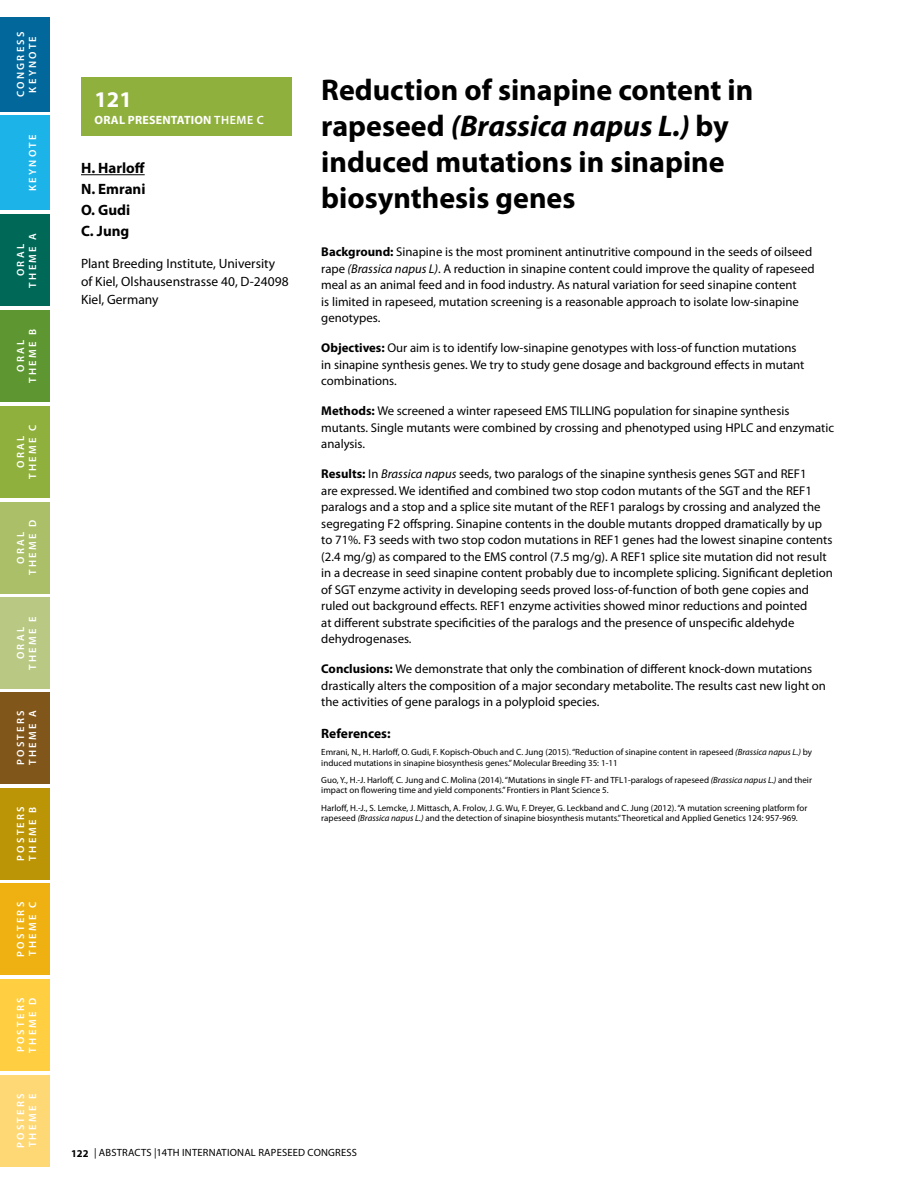
<style>
.page{position:relative;width:918px;height:1188px;background:#fff}
.page>*{position:absolute;margin:0;border:0;box-sizing:border-box;transform-origin:0 0}
.t1{font:700 30px/36px "Myriad Pro";color:#000}
.t2{font:700 22.5px "Myriad Pro";color:#fff}
.t3{font:700 15px/21px "Myriad Pro";color:#000}
.t4{font:13.5px/18px "Myriad Pro";color:#000}
.t5{font:700 13.5px "Myriad Pro";color:#000}
.t6{font:12.75px/16.5px "Myriad Pro";color:#000}
.t7{font:700 12px "Myriad Pro";letter-spacing:.02em;color:#fff}
.t8{font:600 10.5px/12px "Myriad Pro";letter-spacing:.22em;color:#fff;text-align:center}
.t9{font:10.5px "Myriad Pro";letter-spacing:.02em;color:#000}
.t10{font:9px/10.5px "Myriad Pro";color:#000}
.s1{font-weight:600}
.s2{font-style:italic}
.s3{font-weight:700}
</style>
<div class="page">
<div style="left:0;top:17px;width:50px;height:95px;background:#02679a"></div>
<div style="left:0;top:215px;width:50px;height:91px;background:#006857"></div>
<div style="left:0;top:692px;width:50px;height:92px;background:#80561b"></div>
<div style="left:0;top:310px;width:50px;height:92px;background:#5e9732"></div>
<div style="left:0;top:788px;width:50px;height:91px;background:#bc9507"></div>
<div style="left:0;top:406px;width:50px;height:92px;background:#90b03e"></div>
<div style="left:0;top:883px;width:50px;height:92px;background:#eeb111"></div>
<div style="left:0;top:502px;width:50px;height:91px;background:#aabf68"></div>
<div style="left:0;top:979px;width:50px;height:92px;background:#ffce41"></div>
<div style="left:0;top:597px;width:50px;height:92px;background:#b9c984"></div>
<div style="left:0;top:1075px;width:50px;height:92px;background:#ffd876"></div>
<div style="left:0;top:116px;width:50px;height:94px;background:#1cb3e8"></div>
<div style="left:81px;top:78px;width:211px;height:58px;background:#90b03e"></div>
<hr style="left:81px;top:174px;width:64px;height:1px;background:#000">
<p class="t8" style="left:14px;top:97px;width:66px;rotate:-90deg">CONGR ESS<br>KEYNOT E</p>
<p class="t8" style="left:26px;top:191px;width:58px;rotate:-90deg">KEYNOT E</p>
<p class="t8" style="left:14px;top:288px;width:56px;rotate:-90deg">ORAL<br>THEME A</p>
<p class="t8" style="left:14px;top:383px;width:54px;rotate:-90deg">ORAL<br>THEME B</p>
<p class="t8" style="left:14px;top:479px;width:56px;rotate:-90deg">ORAL<br>THEME C</p>
<p class="t8" style="left:14px;top:575px;width:55px;rotate:-90deg">ORAL<br>THEME D</p>
<p class="t8" style="left:14px;top:670px;width:54px;rotate:-90deg">ORAL<br>THEME E</p>
<p class="t8" style="left:14px;top:765px;width:56px;text-align:left;rotate:-90deg">POSTERS<br>THEME A</p>
<p class="t8" style="left:14px;top:861px;width:55px;text-align:left;rotate:-90deg">POSTERS<br>THEME B</p>
<p class="t8" style="left:14px;top:957px;width:56px;text-align:left;rotate:-90deg">POSTERS<br>THEME C</p>
<p class="t8" style="left:14px;top:1053px;width:55px;text-align:left;rotate:-90deg">POSTERS<br>THEME D</p>
<p class="t8" style="left:14px;top:1148px;width:55px;text-align:left;rotate:-90deg">POSTERS<br>THEME E</p>
<h2 class="t2" style="left:94px;top:85px;width:39px">121</h2>
<p class="t7" style="left:95px;top:112px;width:171px">Oral Presentation <span class="s1">THEME C</span></p>
<p class="t3" style="left:81px;top:157px;width:66px">H. Harloff<br>N. Emrani<br>O. Gudi<br>C. Jung</p>
<p class="t4" style="left:81px;top:254px;width:209px">Plant Breeding Institute, University of Kiel, Olshausenstrasse 40, D-24098<br>Kiel, Germany</p>
<h1 class="t1" style="left:321px;top:71px;width:433px">Reduction of sinapine content in rapeseed <span class="s2">(Brassica napus L.)</span> by induced mutations in sinapine biosynthesis genes</h1>
<p class="t6" style="left:321px;top:244px;width:495px"><span class="s3">Background:</span> Sinapine is the most prominent antinutritive compound in the seeds of oilseed rape <span class="s2">(Brassica napus L)</span>. A reduction in sinapine content could improve the quality of rapeseed meal as an animal feed and in food industry. As natural variation for seed sinapine content<br>is limited in rapeseed, mutation screening is a reasonable approach to isolate low-sinapine genotypes.</p>
<p class="t6" style="left:321px;top:340px;width:485px"><span class="s3">Objectives:</span> Our aim is to identify low-sinapine genotypes with loss-of function mutations in sinapine synthesis genes. We try to study gene dosage and background effects in mutant combinations.</p>
<p class="t6" style="left:321px;top:403px;width:232px"><span class="s3">Methods:</span> We screened a winter rapeseed EMS</p>
<p class="t6" style="left:321px;top:403px;width:514px;text-indent:249px">TILLING population for sinapine synthesis mutants. Single mutants were combined by crossing and phenotyped using HPLC and enzymatic analysis.</p>
<p class="t6" style="left:321px;top:466px;width:421px"><span class="s3">Results:</span> In <span class="s2">Brassica napus</span> seeds, two paralogs of the sinapine synthesis genes SGT</p>
<p class="t6" style="left:758px;top:466px;width:50px">and REF1</p>
<p class="t6" style="left:321px;top:482px;width:406px">are expressed. We identified and combined two stop codon mutants of the SGT</p>
<p class="t6" style="left:321px;top:482px;width:513px;text-indent:421px">and the REF1 paralogs and a stop and a splice site mutant of the REF1 paralogs by crossing and analyzed the segregating F2 offspring. Sinapine contents in the double mutants dropped dramatically by up to 71%. F3 seeds with two stop codon mutations in REF1 genes had the lowest sinapine contents (2.4 mg/g) as compared to the EMS</p>
<p class="t6" style="left:321px;top:548px;width:513px;text-indent:188px">control (7.5 mg/g). A REF1 splice site mutation did not result in a decrease in seed sinapine content probably due to incomplete splicing. Significant depletion of SGT</p>
<p class="t6" style="left:321px;top:581px;width:489px;text-indent:37px">enzyme activity in developing seeds proved loss-of-function of both gene copies and ruled out background effects. REF1 enzyme activities showed minor reductions and pointed at different substrate specificities of the paralogs and the presence of unspecific aldehyde dehydrogenases.</p>
<p class="t6" style="left:321px;top:661px;width:506px"><span class="s3">Conclusions:</span> We demonstrate that only the combination of different knock-down mutations drastically alters the composition of a major secondary metabolite. The results cast new light on the activities of gene paralogs in a polyploid species.</p>
<p class="t5" style="left:321px;top:724px;width:71px">References:</p>
<p class="t10" style="left:321px;top:747px;width:492px">Emrani, N., H. Harloff, O. Gudi, F. Kopisch-Obuch and C. Jung (2015). “Reduction of sinapine content in rapeseed <span class="s2">(Brassica napus L.)</span> by induced mutations in sinapine biosynthesis genes.” Molecular Breeding 35: 1-11</p>
<p class="t10" style="left:321px;top:774px;width:492px">Guo, Y., H.-J. Harloff, C. Jung and C. Molina (2014). “Mutations in single FT- and TFL1-paralogs of rapeseed <span class="s2">(Brassica napus L.)</span> and their impact on flowering time and yield components.” Frontiers in Plant Science 5.</p>
<p class="t10" style="left:321px;top:802px;width:488px">Harloff, H.-J., S. Lemcke, J. Mittasch, A. Frolov, J. G. Wu, F. Dreyer, G. Leckband and C. Jung (2012). “A mutation screening platform for rapeseed <span class="s2">(Brassica napus L.)</span> and the detection of sinapine biosynthesis mutants.” Theoretical and Applied Genetics 124: 957-969.</p>
<p class="t9" style="left:71px;top:1146px;width:41px"><span class="s3">122</span> | ABSTR</p>
<p class="t9" style="left:128px;top:1146px;width:13px">ACTS</p>
<p class="t9" style="left:154px;top:1146px;width:38px">|14TH INTERN</p>
<p class="t9" style="left:216px;top:1146px;width:67px">ATIONAL RAPESEE</p>
<p class="t9" style="left:298px;top:1146px;width:17px">D CONGRESS</p>
</div>
